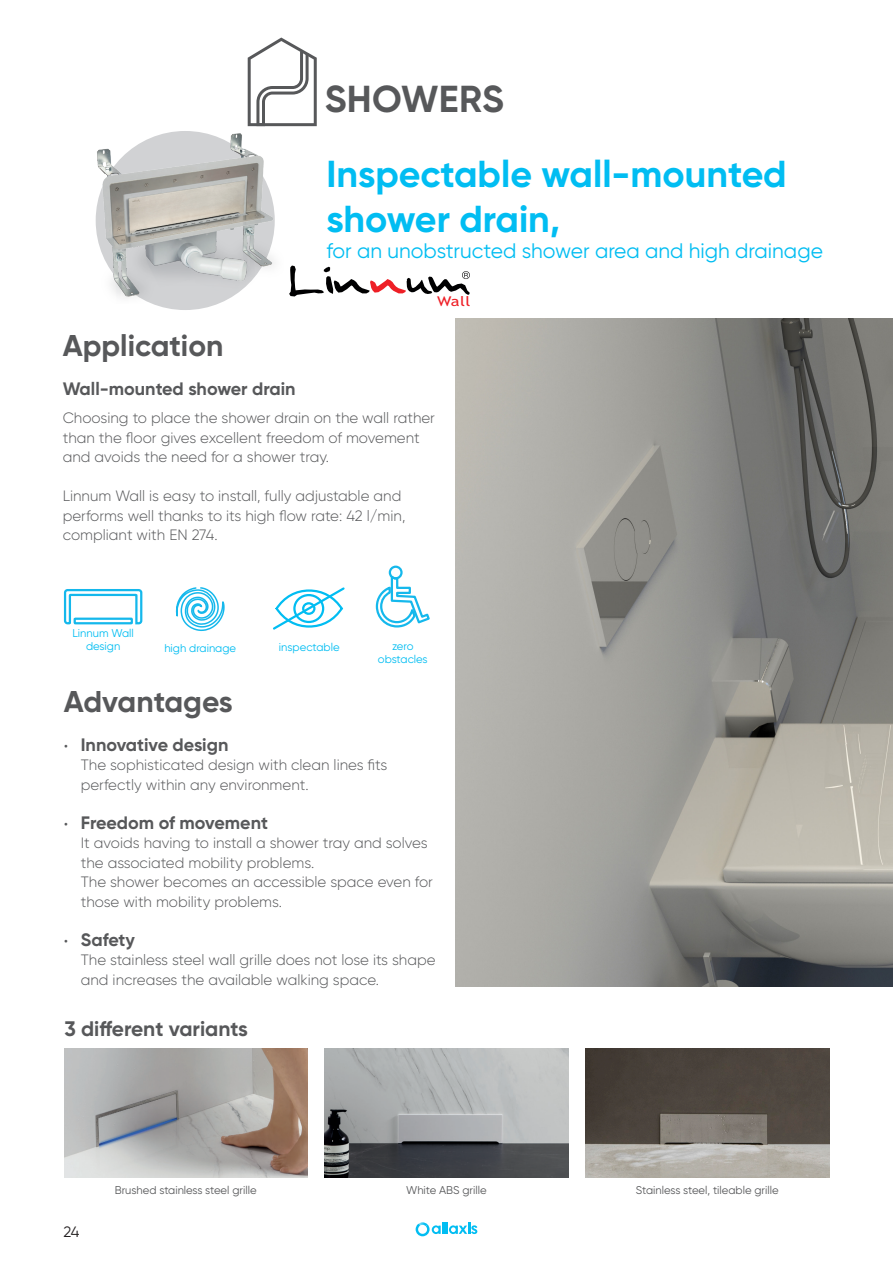
<style>
.page{position:relative;width:893px;height:1263px;background:#fff}
.page>*{position:absolute;margin:0;border:0;box-sizing:border-box;transform-origin:0 0}
.t1{font:700 37.5px/45px "Gilroy";color:#01bdf2}
.t2{font:700 37.5px "Gilroy";letter-spacing:.01em;color:#57585a}
.t3{font:700 30px "Gilroy";color:#57585a}
.t4{font:21px "Gilroy";color:#01bdf2}
.t5{font:700 21px "Gilroy";color:#57585a}
.segment_intro{font:700 18px "Gilroy";color:#57585a}
.segment_intro-2{font:300 15px/19.5px "Gilroy";color:#57585a}
.t6{font:15px "Gilroy";color:#231f20}
.t7{font:13.5px "Trebuchet MS";color:#ee1f26;scale:1.25 1}
.t8{font:11.25px "Gilroy";color:#57585a}
.t9{font:11.25px/12.9px "Gilroy";color:#01bdf2;text-align:center}
.s1{font-family:"Montserrat";font-weight:300}
</style>
<div class="page">
<svg style="left:416px;top:1222px;width:61px;height:14px"></svg>
<svg style="left:289px;top:265px;width:181px;height:31px"></svg>
<svg style="left:375px;top:572px;width:55px;height:56px"></svg>
<div style="left:389px;top:566px;width:14px;height:13px;border:2px solid #15b8ec;border-radius:50%"></div>
<svg style="left:175px;top:587px;width:50px;height:45px"></svg>
<svg style="left:63px;top:589px;width:80px;height:36px"></svg>
<div style="left:74px;top:618px;width:59px;height:6px;border:2px solid #15b8ec"></div>
<img style="left:325px;top:1048px;width:243px;height:129px">
<img style="left:585px;top:1048px;width:244px;height:129px">
<img style="left:64px;top:1048px;width:244px;height:129px">
<svg style="left:273px;top:587px;width:72px;height:43px"></svg>
<img style="left:455px;top:319px;width:438px;height:667px">
<img style="left:95px;top:131px;width:180px;height:173px">
<svg style="left:248px;top:38px;width:69px;height:88px"></svg>
<p class="t2" style="left:325px;top:75px;width:181px">SHOWERS</p>
<p class="t1" style="left:326px;top:151px;width:462px">Inspectable wall-mounted shower drain,</p>
<p class="t4" style="left:326px;top:237px;width:498px">for an unobstructed shower area and high drainage</p>
<p class="t7" style="left:437px;top:293px;width:28px">Wall</p>
<p class="t3" style="left:63px;top:326px;width:162px">Application</p>
<p class="segment_intro" style="left:63px;top:377px;width:234px">Wall-mounted shower drain</p>
<p class="segment_intro-2" style="left:63px;top:408px;width:374px">Choosing to place the shower drain on the wall rather than the floor gives excellent freedom of movement and avoids the need for a shower tray.</p>
<p class="segment_intro-2" style="left:63px;top:486px;width:344px">Linnum Wall is easy to install, fully adjustable and performs well thanks to its high flow rate: 42 l/min, compliant with EN 274.</p>
<p class="t9" style="left:72px;top:627px;width:63px">Linnum Wall design</p>
<p class="t9" style="left:164px;top:641px;width:73px">high drainage</p>
<p class="t9" style="left:279px;top:640px;width:62px">inspectable</p>
<p class="t9" style="left:378px;top:640px;width:51px">zero obstacles</p>
<p class="t3" style="left:64px;top:683px;width:171px">Advantages</p>
<p class="segment_intro" style="left:64px;top:733px;width:166px"><span class="s1">•</span> Innovative design</p>
<p class="segment_intro-2" style="left:81px;top:755px;width:308px">The sophisticated design with clean lines fits perfectly within any environment.</p>
<p class="segment_intro" style="left:64px;top:811px;width:206px"><span class="s1">•</span> Freedom of movement</p>
<p class="segment_intro-2" style="left:81px;top:833px;width:354px">It avoids having to install a shower tray and solves the associated mobility problems.<br>The shower becomes an accessible space even for those with mobility problems.</p>
<p class="segment_intro" style="left:64px;top:928px;width:73px"><span class="s1">•</span> Safety</p>
<p class="segment_intro-2" style="left:81px;top:950px;width:356px">The stainless steel wall grille does not lose its shape and increases the available walking space.</p>
<p class="t5" style="left:64px;top:1016px;width:185px">3 different variants</p>
<p class="t6" style="left:63px;top:1223px;width:18px">24</p>
<p class="t8" style="left:115px;top:1183px;width:143px">Brushed stainless steel grille</p>
<p class="t8" style="left:406px;top:1183px;width:82px">White ABS grille</p>
<p class="t8" style="left:636px;top:1183px;width:144px">Stainless steel, tileable grille</p>
</div>
